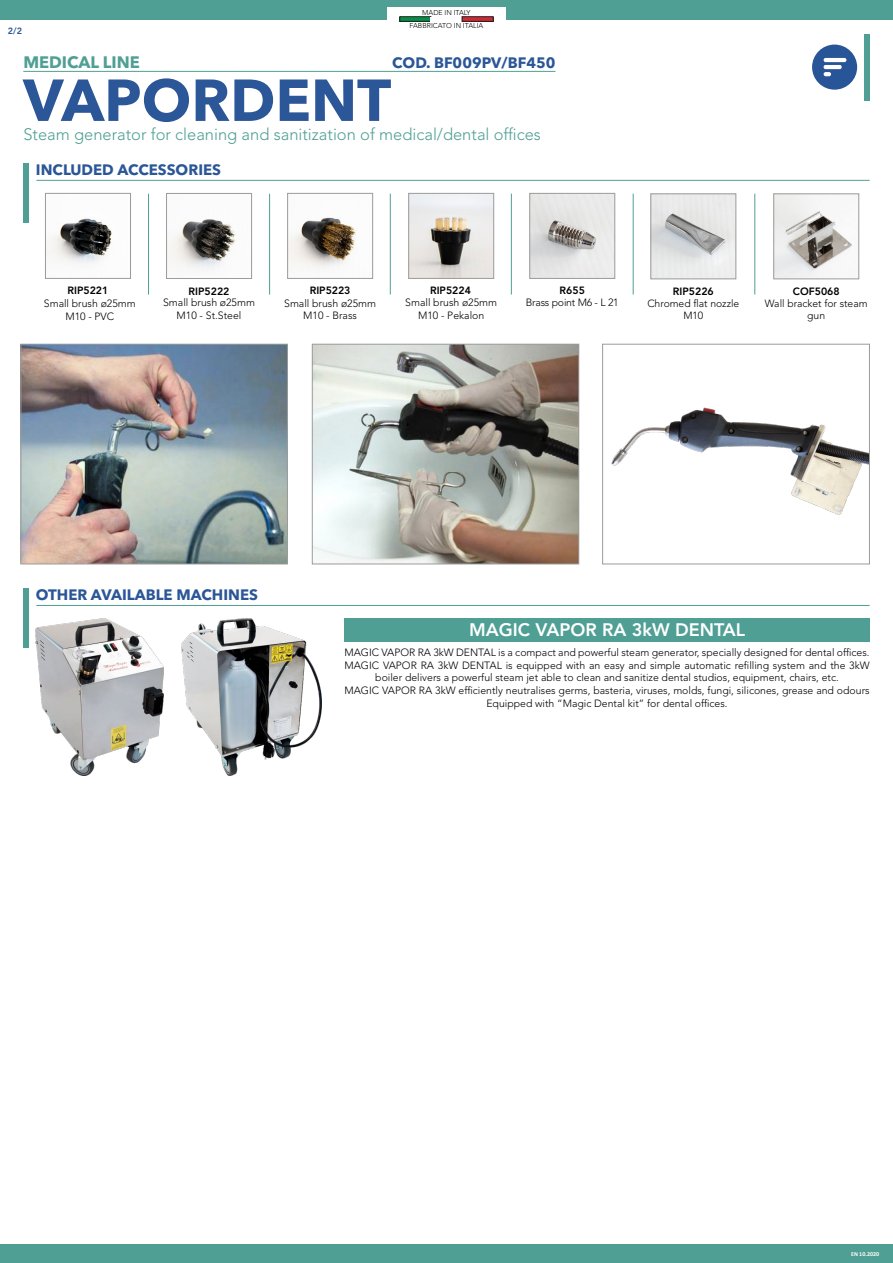
<style>
.page{position:relative;width:893px;height:1263px;background:#fff}
.page>*{position:absolute;margin:0;border:0;box-sizing:border-box;transform-origin:0 0}
.t1{font:700 58.5px "Avenir Next LT Pro";color:#2b5697}
.t2{font:800 18px "Avenir LT Std";color:#fff}
.t3{font:300 16.5px "Avenir LT Std";color:#4f9f94}
.t4{font:700 16.5px "Avenir Next LT Pro";color:#4f9f94}
.t5{font:700 15px "Avenir Next LT Pro";color:#2b5697}
.t6{font:300 10.5px/12.6px "Avenir LT Std";color:#000;text-align:center}
.t7{font:800 10.5px "Avenir LT Std";color:#000}
.t8{font:300 10.5px "Avenir LT Std";letter-spacing:-.02em;color:#000}
.t9{font:300 10.35px/12.5px "Avenir LT Std";color:#000;text-align:center}
.t10{font:800 9px "Avenir LT Std";color:#2b5597}
.t11{font:300 7.05px/12.6px "Avenir LT Std";color:#000;text-align:center}
.t12{font:700 6px "Calibri";color:#fff}
</style>
<div class="page">
<div style="left:0;top:1244px;width:893px;height:19px;background:#4f9f94"></div>
<div style="left:0;top:0;width:893px;height:19px;background:#4f9f94"></div>
<div style="left:864px;top:34px;width:6px;height:66px;background:#4f9f94"></div>
<svg style="left:812px;top:45px;width:45px;height:45px"></svg>
<svg style="left:387px;top:8px;width:119px;height:23px"></svg>
<hr style="left:23px;top:71px;width:532px;height:1px;background:#4f9f94">
<hr style="left:390px;top:194px;width:1px;height:100px;background:#4f9f94">
<hr style="left:148px;top:194px;width:1px;height:101px;background:#4f9f94">
<hr style="left:511px;top:194px;width:1px;height:100px;background:#4f9f94">
<hr style="left:633px;top:194px;width:1px;height:100px;background:#4f9f94">
<hr style="left:754px;top:194px;width:1px;height:100px;background:#4f9f94">
<hr style="left:269px;top:194px;width:1px;height:101px;background:#4f9f94">
<hr style="left:36px;top:605px;width:834px;height:1px;background:#4f9f94">
<hr style="left:36px;top:180px;width:834px;height:1px;background:#4f9f94">
<img style="left:653px;top:196px;width:81px;height:81px">
<div style="left:651px;top:194px;width:85px;height:85px;border:1px solid #9b9b9a"></div>
<img style="left:775px;top:196px;width:77px;height:81px">
<div style="left:773px;top:194px;width:86px;height:85px;border:1px solid #9b9b9a"></div>
<img style="left:611px;top:407px;width:257px;height:108px">
<div style="left:602px;top:344px;width:268px;height:220px;border:1px solid #9b9b9a"></div>
<img style="left:314px;top:346px;width:263px;height:216px">
<div style="left:312px;top:344px;width:267px;height:220px;border:1px solid #9b9b9a"></div>
<img style="left:23px;top:346px;width:263px;height:216px">
<div style="left:21px;top:344px;width:267px;height:220px;border:1px solid #9b9b9a"></div>
<img style="left:289px;top:217px;width:68px;height:52px">
<div style="left:287px;top:193px;width:86px;height:86px;border:1px solid #9b9b9a"></div>
<img style="left:168px;top:219px;width:68px;height:50px">
<div style="left:166px;top:193px;width:86px;height:86px;border:1px solid #9b9b9a"></div>
<img style="left:410px;top:195px;width:82px;height:82px">
<div style="left:408px;top:193px;width:86px;height:86px;border:1px solid #9b9b9a"></div>
<img style="left:47px;top:218px;width:65px;height:46px">
<div style="left:45px;top:193px;width:86px;height:86px;border:1px solid #9b9b9a"></div>
<img style="left:532px;top:195px;width:81px;height:82px">
<div style="left:530px;top:193px;width:85px;height:86px;border:1px solid #9b9b9a"></div>
<div style="left:23px;top:589px;width:6px;height:59px;background:#4f9f94"></div>
<div style="left:23px;top:164px;width:6px;height:59px;background:#4f9f94"></div>
<div style="left:344px;top:618px;width:526px;height:24px;background:#4f9f94"></div>
<img style="left:181px;top:618px;width:141px;height:157px">
<img style="left:36px;top:618px;width:127px;height:157px">
<p class="t10" style="left:8px;top:26px;width:16px">2/2</p>
<h3 class="t4" style="left:23px;top:52px;width:118px">MEDICAL LINE</h3>
<p class="t11" style="left:410px;top:7px;width:75px">MADE IN ITALY<br>FABBRICATO IN ITALIA</p>
<h3 class="t5" style="left:392px;top:53px;width:165px">COD. BF009PV/BF450</h3>
<h1 class="t1" style="left:23px;top:65px;width:369px">VAPORDENT</h1>
<h3 class="t3" style="left:23px;top:125px;width:519px">Steam generator for cleaning and sanitization of medical/dental offices</h3>
<h3 class="t5" style="left:36px;top:160px;width:187px">INCLUDED ACCESSORIES</h3>
<p class="t7" style="left:68px;top:285px;width:42px">RIP5221</p>
<p class="t7" style="left:189px;top:285px;width:42px">RIP5222</p>
<p class="t7" style="left:310px;top:285px;width:42px">RIP5223</p>
<p class="t7" style="left:430px;top:285px;width:42px">RIP5224</p>
<p class="t7" style="left:560px;top:285px;width:27px">R655</p>
<p class="t7" style="left:673px;top:285px;width:42px">RIP5226</p>
<p class="t7" style="left:793px;top:285px;width:48px">COF5068</p>
<p class="t6" style="left:44px;top:297px;width:93px">Small brush ø25mm<br>M10 - PVC</p>
<p class="t6" style="left:163px;top:297px;width:93px">Small brush ø25mm<br>M10 - St.Steel</p>
<p class="t6" style="left:405px;top:296px;width:93px">Small brush ø25mm<br>M10 - Pekalon</p>
<p class="t6" style="left:284px;top:297px;width:93px">Small brush ø25mm<br>M10 - Brass</p>
<p class="t8" style="left:526px;top:297px;width:94px">Brass point M6 - L 21</p>
<p class="t9" style="left:647px;top:297px;width:94px">Chromed flat nozzle<br>M10</p>
<p class="t9" style="left:765px;top:297px;width:104px">Wall bracket for steam gun</p>
<h3 class="t5" style="left:36px;top:586px;width:224px">OTHER AVAILABLE MACHINES</h3>
<h2 class="t2" style="left:469px;top:619px;width:277px">MAGIC VAPOR RA 3kW DENTAL</h2>
<p class="t6" style="left:344px;top:646px;width:527px">MAGIC VAPOR RA 3kW DENTAL is a compact and powerful steam generator, specially designed for dental offices.<br>MAGIC VAPOR RA 3kW DENTAL is equipped with an easy and simple automatic refilling system and the 3kW boiler delivers a powerful steam jet able to clean and sanitize dental studios, equipment, chairs, etc.<br>MAGIC VAPOR RA 3kW efficiently neutralises germs, basteria, viruses, molds, fungi, silicones, grease and odours Equipped with “Magic Dental kit” for dental offices.</p>
<p class="t12" style="left:851px;top:1250px;width:30px">EN 10.2020</p>
</div>
